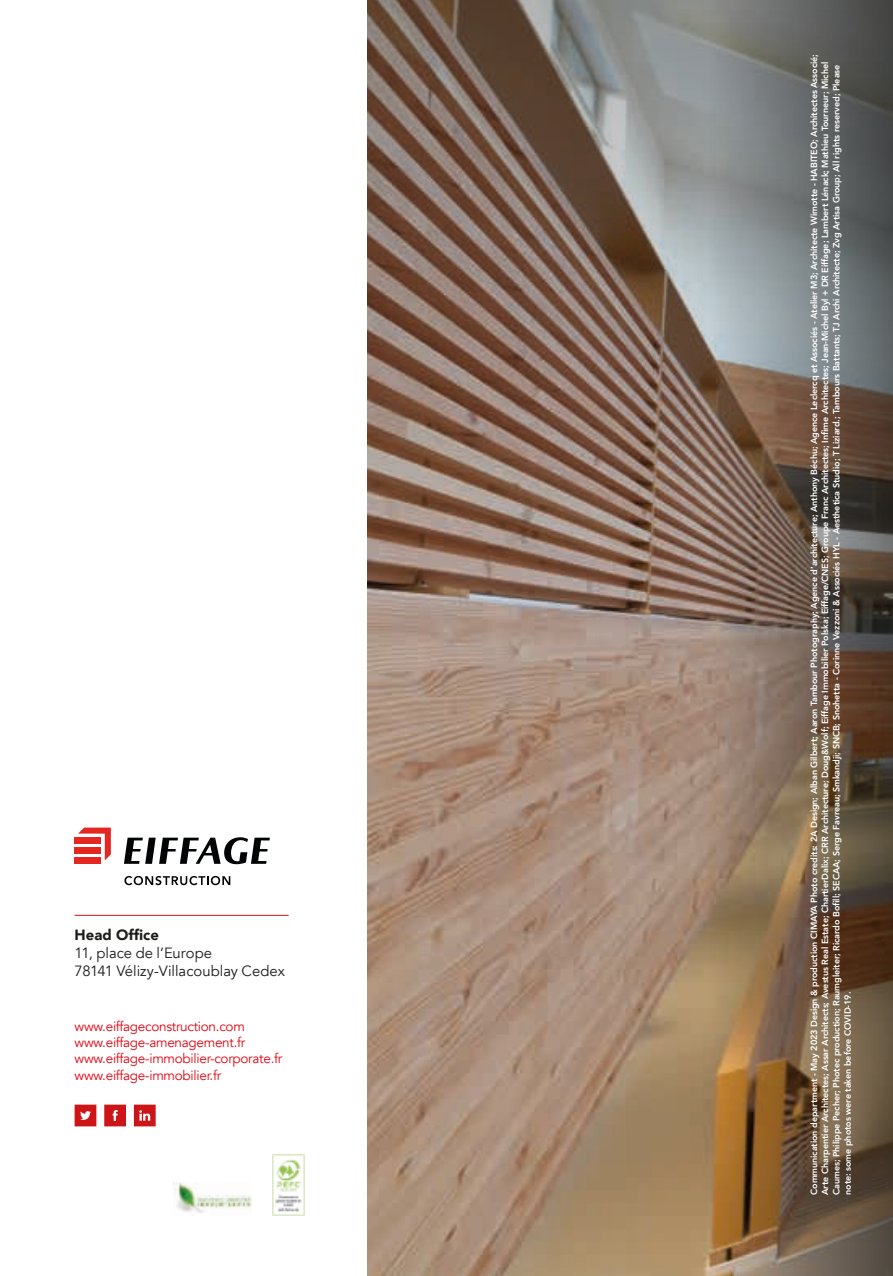
<style>
.page{position:relative;width:893px;height:1276px;background:#fff}
.page>*{position:absolute;margin:0;border:0;box-sizing:border-box;transform-origin:0 0}
.t1{font:14.85px/18px "Avenir";color:#1d1d1b}
.t2{font:900 14.85px "Avenir";color:#1d1d1b}
.t3{font:13.5px/16.2px "Avenir";letter-spacing:-.02em;color:#e30614}
.t4{font:800 9px/11.2px "Avenir";letter-spacing:-.01em;color:#fff}
</style>
<div class="page">
<img style="left:367px;top:668px;width:260px;height:608px">
<svg style="left:627px;top:668px;width:266px;height:608px;background:#886e53"></svg>
<svg style="left:367px;top:0;width:526px;height:668px;background:#7f6f65"></svg>
<img style="left:174px;top:1182px;width:78px;height:31px">
<hr style="left:75px;top:915px;width:214px;height:1px;background:#cd1518">
<div style="left:75px;top:858px;width:26px;height:6px;background:#e52721"></div>
<div style="left:75px;top:847px;width:26px;height:6px;background:#e52721"></div>
<div style="left:75px;top:837px;width:26px;height:6px;background:#e52721"></div>
<svg style="left:78px;top:827px;width:33px;height:33px"></svg>
<svg style="left:124px;top:837px;width:146px;height:27px"></svg>
<svg style="left:124px;top:876px;width:106px;height:9px"></svg>
<svg style="left:104px;top:1104px;width:22px;height:22px"></svg>
<svg style="left:75px;top:1104px;width:21px;height:22px"></svg>
<svg style="left:134px;top:1104px;width:22px;height:22px"></svg>
<img style="left:273px;top:1154px;width:31px;height:61px">
<h1 class="t2" style="left:75px;top:921px;width:86px">Head Office</h1>
<h1 class="t1" style="left:75px;top:943px;width:212px">11, place de l’Europe<br>78141 Vélizy-Villacoublay Cedex</h1>
<h2 class="t3" style="left:75px;top:1018px;width:209px">www.eiffageconstruction.com www.eiffage-amenagement.fr www.eiffage-immobilier-corporate.fr www.eiffage-immobilier.fr</h2>
<p class="t4" style="left:808px;top:1195px;width:1142px;rotate:-90deg">Communication department - May 2023 Design &amp; production CIMAYA Photo credits: 2A Design; Alban Gilbert; Aaron Tambour Photography; Agence d’architecture; Anthony Béchu; Agence Leclercq et Associés - Atelier M3; Architecte Wimotte - HABITEO; Architectes Associé; Arte Charpentier Architectes; Assar Architects; Avestus Real Estate; ChartierDalix; CRR Architecture; Doug&amp;Wolf; Eiffage Immobilier Polska; Eiffage/CNES; Groupe Franc Architectes; Infime Architectes; Jean-Michel Byl + DR Eiffage; Lambert Lénack; Mathieu Tourneur; Michel Caumes; Philippe Pecher; Photec production; Raumgleiter; Ricardo Bofill; SECAA; Serge Favreau; Smkandji; SNCB; Snohetta - Corinne Vezzoni &amp; Associés HYL - Aesthetica Studio; T Liziard.; Tambours Battants; TJ Archi Architecte; Zvg Artisa Group; All rights reserved; Please note: some photos were taken before COVID-19.</p>
</div>
